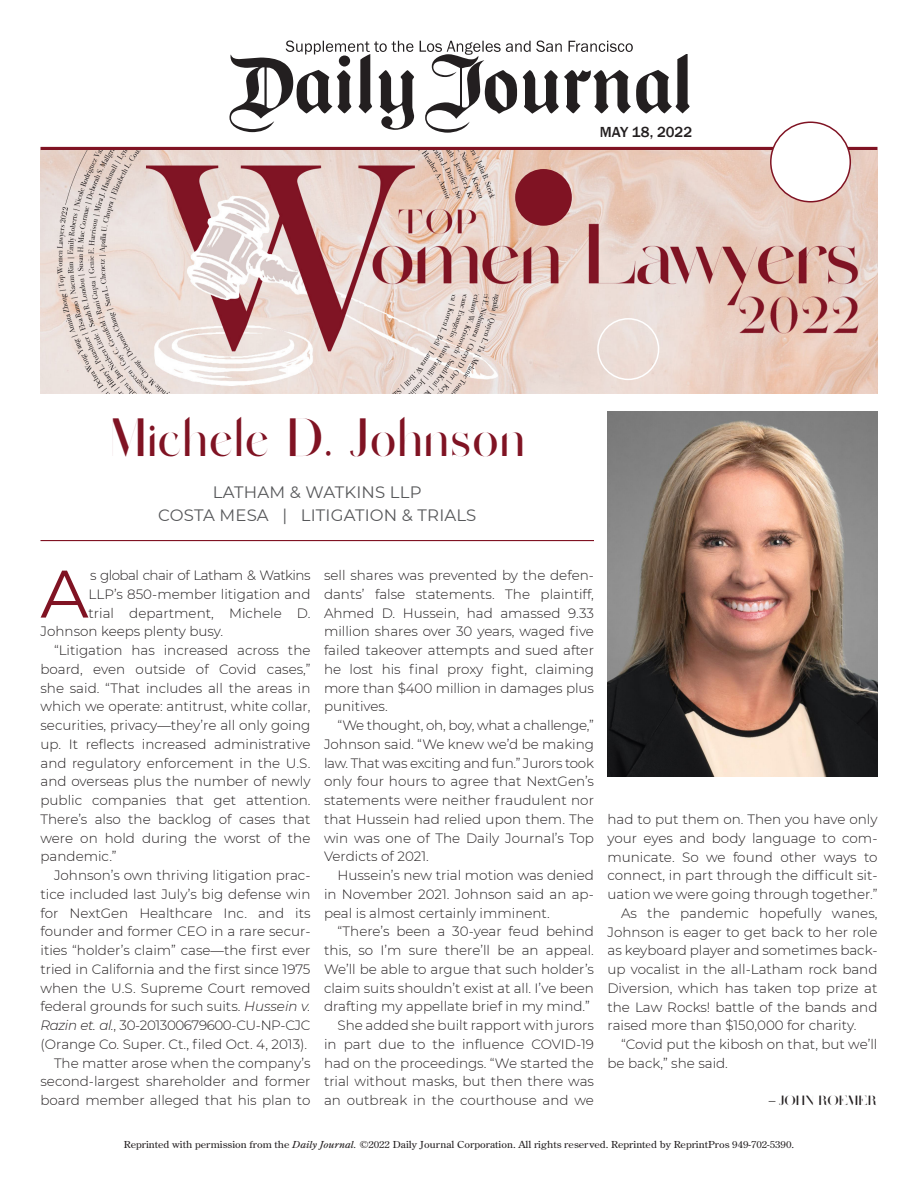
<style>
.page{position:relative;width:918px;height:1188px;background:#fff}
.page>*{position:absolute;margin:0;border:0;box-sizing:border-box;transform-origin:0 0}
.t1{font:67.05px "Montserrat";color:#801323}
.t2{font:54px "Sage";letter-spacing:.01em;color:#801323;scale:.9 1}
.t3{font:16.5px "Montserrat";letter-spacing:.01em;color:#57585a}
.t4{font:500 15px "Franklin Gothic";color:#231f20}
.t5{font:300 13.5px/18.8px "Montserrat";color:#231f20;text-align:justify}
.t6{font:300 13.5px "Montserrat";letter-spacing:-.04em;color:#231f20}
.t7{font:13.5px "Sage";color:#231f20}
.t8{font:9.6px "Century Old Style Std";color:#231f20;scale:1.12 1}
.s1{font-style:italic}
.s2{font-family:"Montserrat"}
</style>
<div class="page">
<svg style="left:40px;top:147px;width:838px;height:4px;background:#99414a"></svg>
<img style="left:40px;top:151px;width:838px;height:243px">
<div style="left:597px;top:318px;width:62px;height:62px;border:2px solid #fff;border-radius:50%"></div>
<div style="left:515px;top:169px;width:57px;height:57px;background:#801323;border-radius:50%"></div>
<div style="left:771px;top:122px;width:79px;height:80px;background:#fff;border-radius:50%"></div>
<div style="left:770px;top:122px;width:81px;height:80px;border:2px solid #801323;border-radius:50%"></div>
<img style="left:608px;top:412px;width:270px;height:364px">
<svg style="left:230px;top:41px;width:460px;height:92px"></svg>
<hr style="left:40px;top:540px;width:554px;height:1px;background:#801323">
<p class="t4" style="left:600px;top:122px;width:94px">MAY 18, 2022</p>
<p class="t2" style="left:109px;top:403px;width:464px">Michele D. Johnson</p>
<p class="t3" style="left:213px;top:481px;width:210px">LATHAM &amp; WATKINS LLP</p>
<p class="t3" style="left:158px;top:504px;width:320px">COSTA MESA | LITIGATION &amp; TRIALS</p>
<p class="t1" style="left:40px;top:548px;width:50px">A</p>
<p class="t6" style="left:90px;top:566px;width:222px">s global chair of Latham &amp; Watkins</p>
<p class="t5" style="left:324px;top:565px;width:272px">sell shares was prevented by the defen&shy;dants’ false statements. The plaintiff, Ahmed D. Hussein, had amassed 9.33 million shares over 30 years, waged five failed takeover attempts and sued after he lost his final proxy fight, claiming more than $400 million in damages plus punitives.</p>
<p class="t5" style="left:324px;top:715px;width:272px;text-indent:14px">“We thought, oh, boy, what a challenge,” Johnson said. “We knew we’d be making law. That was exciting and fun.” Jurors took only four hours to agree that NextGen’s statements were neither fraudulent nor that Hussein had relied upon them. The win was one of The Daily Journal’s Top Verdicts of 2021.</p>
<p class="t5" style="left:324px;top:865px;width:272px;text-indent:14px">Hussein’s new trial motion was denied in November 2021. Johnson said an ap&shy;peal is almost certainly imminent.</p>
<p class="t5" style="left:324px;top:922px;width:272px;text-indent:14px">“There’s been a 30-year feud behind this, so I’m sure there’ll be an appeal.<br>We’ll be able to argue that such holder’s claim suits shouldn’t exist at all. I’ve been drafting my appellate brief in my mind.”</p>
<p class="t5" style="left:324px;top:1015px;width:272px;text-indent:14px">She added she built rapport with jurors in part due to the influence COVID-19 had on the proceedings. “We started the trial without masks, but then there was an outbreak in the courthouse and we</p>
<p class="t5" style="left:89px;top:584px;width:223px">LLP’s 850-member litigation and</p>
<p class="t5" style="left:89px;top:603px;width:223px">trial department, Michele D.</p>
<p class="t5" style="left:40px;top:622px;width:184px">Johnson keeps plenty busy.</p>
<p class="t5" style="left:40px;top:640px;width:272px;text-indent:14px">“Litigation has increased across the board, even outside of Covid cases,” she said. “That includes all the areas in which we operate: antitrust, white collar, securities, privacy—they’re all only going up. It reflects increased administrative and regulatory enforcement in the U.S. and overseas plus the number of newly public companies that get attention.<br>There’s also the backlog of cases that were on hold during the worst of the pandemic.”</p>
<p class="t5" style="left:40px;top:865px;width:272px;text-indent:14px">Johnson’s own thriving litigation prac&shy;tice included last July’s big defense win for NextGen Healthcare Inc. and its founder and former CEO in a rare secur&shy;ities “holder’s claim” case—the first ever tried in California and the first since 1975 when the U.S. Supreme Court removed federal grounds for such suits. <span class="s1">Hussein v.<br>Razin et. al.</span>, 30-201300679600-CU-NP-CJC (Orange Co. Super. Ct., filed Oct. 4, 2013).</p>
<p class="t5" style="left:40px;top:1053px;width:272px;text-indent:14px">The matter arose when the company’s second-largest shareholder and former board member alleged that his plan to</p>
<p class="t5" style="left:608px;top:809px;width:272px">had to put them on. Then you have only your eyes and body language to com&shy;municate. So we found other ways to connect, in part through the difficult sit&shy;uation we were going through together.”</p>
<p class="t5" style="left:608px;top:903px;width:272px;text-indent:14px">As the pandemic hopefully wanes, Johnson is eager to get back to her role as keyboard player and sometimes back&shy;up vocalist in the all-Latham rock band Diversion, which has taken top prize at the Law Rocks! battle of the bands and raised more than $150,000 for charity.</p>
<p class="t5" style="left:608px;top:1034px;width:271px;text-indent:14px">“Covid put the kibosh on that, but we’ll be back,” she said.</p>
<p class="t7" style="left:769px;top:1092px;width:110px"><span class="s2">–</span> JOHN ROEMER</p>
<p class="t8" style="left:124px;top:1138px;width:600px">Reprinted with permission from the <span class="s1">Daily Journal.</span> ©2022 Daily Journal Corporation. All rights reserved. Reprinted by ReprintPros 949-702-5390.</p>
</div>
